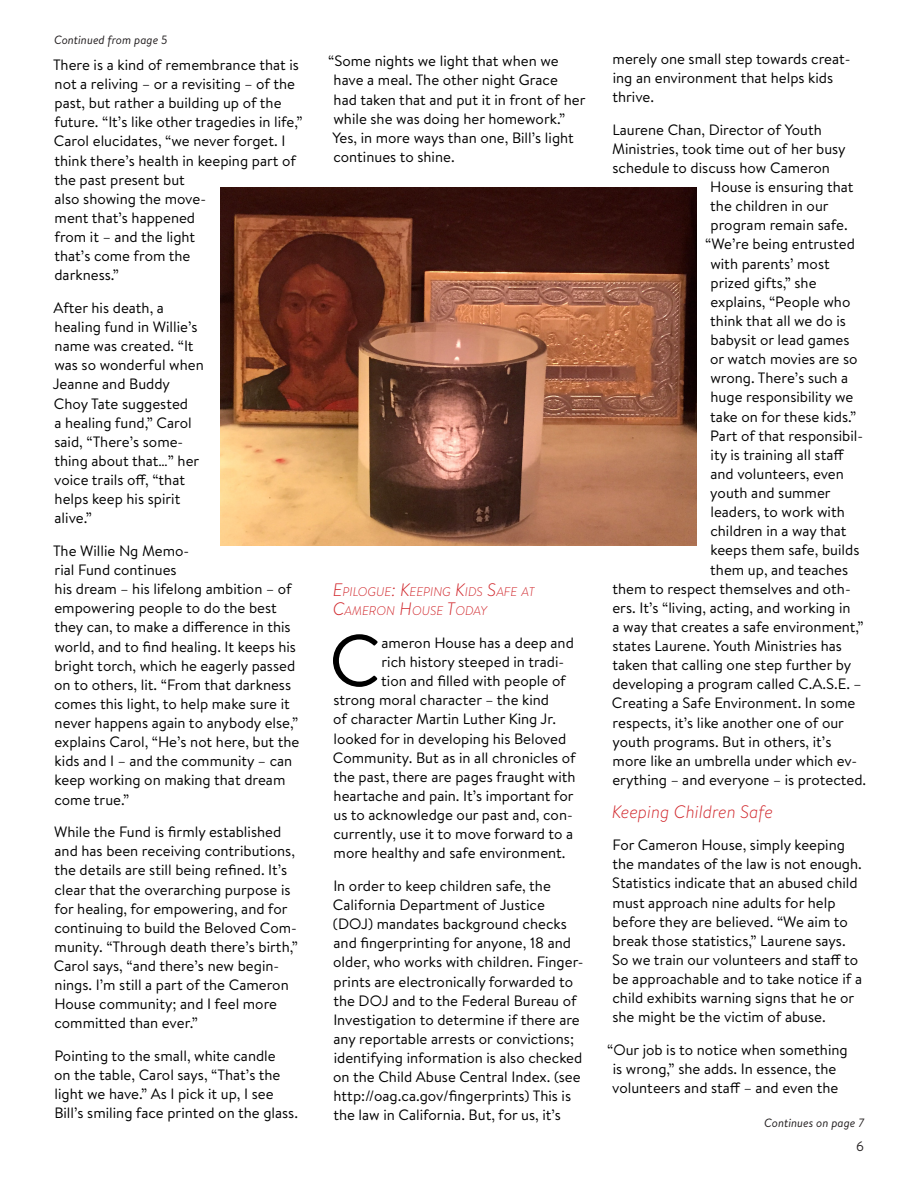
<style>
.page{position:relative;width:918px;height:1188px;background:#fff}
.page>*{position:absolute;margin:0;border:0;box-sizing:border-box;transform-origin:0 0}
.t1{font:73.2px "Brandon Text";color:#000}
.t2{font:italic 300 18px "Brandon Text";color:#d1282d}
.t3{font:15px/19.2px "Brandon Text";color:#000}
.t4{font:13.5px "Brandon Text";color:#231f20}
.t5{font:italic 300 12.6px/19.2px "Brandon Text";color:#d1282d}
.t6{font:italic 12px "Brandon Text";color:#231f20}
.s1{font-size:18px}
</style>
<div class="page">
<img style="left:220px;top:187px;width:476px;height:359px">
<p class="t6" style="left:54px;top:32px;width:115px">Continued from page 5</p>
<p class="t3" style="left:53px;top:55px;width:251px">There is a kind of remembrance that is not a reliving – or a revisiting – of the past, but rather a building up of the future. “It’s like other tragedies in life,”<br>Carol elucidates, “we never forget. I think there’s health in keeping part of the past present but<br>also showing the move-<br>ment that’s happened<br>from it – and the light<br>that’s come from the<br>darkness.”</p>
<p class="t3" style="left:53px;top:298px;width:152px">After his death, a healing fund in Willie’s name was created. “It was so wonderful when<br>Jeanne and Buddy<br>Choy Tate suggested<br>a healing fund,” Carol said, “There’s some&shy;thing about that…” her voice trails off, “that helps keep his spirit alive.”</p>
<p class="t3" style="left:53px;top:541px;width:248px">The Willie Ng Memo-<br>rial Fund continues<br>his dream – his lifelong ambition – of empowering people to do the best they can, to make a difference in this world, and to find healing. It keeps his bright torch, which he eagerly passed on to others, lit. “From that darkness comes this light, to help make sure it never happens again to anybody else,” explains Carol, “He’s not here, but the kids and I – and the community – can keep working on making that dream come true.”</p>
<p class="t3" style="left:54px;top:822px;width:245px">While the Fund is firmly established and has been receiving contributions, the details are still being refined. It’s clear that the overarching purpose is for healing, for empowering, and for continuing to build the Beloved Com&shy;munity. “Through death there’s birth,” Carol says, “and there’s new begin&shy;nings. I’m still a part of the Cameron House community; and I feel more committed than ever.”</p>
<p class="t3" style="left:54px;top:1046px;width:245px">Pointing to the small, white candle<br>on the table, Carol says, “That’s the light we have.” As I pick it up, I see Bill’s smiling face printed on the glass.</p>
<p class="t3" style="left:328px;top:51px;width:259px">“Some nights we light that when we have a meal. The other night Grace<br>had taken that and put it in front of her while she was doing her homework.”<br>Yes, in more ways than one, Bill’s light continues to shine.</p>
<p class="t5" style="left:333px;top:582px;width:203px"><span class="s1">E</span>PILOGUE<span class="s1">: K</span>EEPING <span class="s1">K</span>IDS <span class="s1">S</span>AFE AT<br><span class="s1">C</span>AMERON <span class="s1">H</span>OUSE <span class="s1">T</span>ODAY</p>
<h1 class="t1" style="left:329px;top:611px;width:53px">C</h1>
<p class="t3" style="left:381px;top:633px;width:194px">ameron House has a deep and</p>
<p class="t3" style="left:381px;top:652px;width:184px">rich history steeped in tradi-</p>
<p class="t3" style="left:381px;top:671px;width:186px">tion and filled with people of</p>
<p class="t3" style="left:333px;top:690px;width:217px">strong moral character – the kind</p>
<p class="t3" style="left:333px;top:709px;width:224px">of character Martin Luther King Jr.</p>
<p class="t3" style="left:334px;top:728px;width:234px">looked for in developing his Beloved</p>
<p class="t3" style="left:333px;top:747px;width:244px">Community. But as in all chronicles of</p>
<p class="t3" style="left:333px;top:766px;width:244px">the past, there are pages fraught with</p>
<p class="t3" style="left:334px;top:786px;width:241px">heartache and pain. It’s important for</p>
<p class="t3" style="left:334px;top:805px;width:241px">us to acknowledge our past and, con-</p>
<p class="t3" style="left:333px;top:824px;width:241px">currently, use it to move forward to a</p>
<p class="t3" style="left:334px;top:843px;width:233px">more healthy and safe environment.</p>
<p class="t3" style="left:333px;top:876px;width:252px">In order to keep children safe, the California Department of Justice (DOJ) mandates background checks and fingerprinting for anyone, 18 and older, who works with children. Finger&shy;prints are electronically forwarded to the DOJ and to the Federal Bureau of Investigation to determine if there are any reportable arrests or convictions; identifying information is also checked on the Child Abuse Central Index. (see http://oag.ca.gov/fingerprints) This is the law in California. But, for us, it’s</p>
<p class="t3" style="left:612px;top:48px;width:240px">merely one small step towards creat&shy;ing an environment that helps kids thrive.</p>
<p class="t3" style="left:612px;top:119px;width:211px">Laurene Chan, Director of Youth</p>
<p class="t3" style="left:612px;top:138px;width:235px">Ministries, took time out of her busy</p>
<p class="t3" style="left:612px;top:158px;width:219px">schedule to discuss how Cameron</p>
<p class="t3" style="left:710px;top:177px;width:145px">House is ensuring that</p>
<p class="t3" style="left:710px;top:196px;width:120px">the children in our</p>
<p class="t3" style="left:711px;top:215px;width:139px">program remain safe.</p>
<p class="t3" style="left:705px;top:234px;width:151px">“We’re being entrusted</p>
<p class="t3" style="left:710px;top:253px;width:121px">with parents’ most</p>
<p class="t3" style="left:711px;top:272px;width:108px">prized gifts,” she</p>
<p class="t3" style="left:710px;top:291px;width:142px">explains, “People who</p>
<p class="t3" style="left:710px;top:311px;width:137px">think that all we do is</p>
<p class="t3" style="left:711px;top:330px;width:140px">babysit or lead games</p>
<p class="t3" style="left:710px;top:349px;width:149px">or watch movies are so</p>
<p class="t3" style="left:710px;top:368px;width:139px">wrong. There’s such a</p>
<p class="t3" style="left:711px;top:387px;width:144px">huge responsibility we</p>
<p class="t3" style="left:710px;top:406px;width:147px">take on for these kids.”</p>
<p class="t3" style="left:710px;top:425px;width:154px">Part of that responsibil-</p>
<p class="t3" style="left:711px;top:444px;width:135px">ity is training all staff</p>
<p class="t3" style="left:710px;top:464px;width:135px">and volunteers, even</p>
<p class="t3" style="left:710px;top:483px;width:122px">youth and summer</p>
<p class="t3" style="left:710px;top:502px;width:136px">leaders, to work with</p>
<p class="t3" style="left:710px;top:521px;width:138px">children in a way that</p>
<p class="t3" style="left:711px;top:540px;width:150px">keeps them safe, builds</p>
<p class="t3" style="left:710px;top:559px;width:139px">them up, and teaches</p>
<p class="t3" style="left:612px;top:578px;width:240px">them to respect themselves and oth-</p>
<p class="t3" style="left:612px;top:597px;width:240px">ers. It’s “living, acting, and working in</p>
<p class="t3" style="left:613px;top:617px;width:253px">a way that creates a safe environment,”</p>
<p class="t3" style="left:612px;top:636px;width:231px">states Laurene. Youth Ministries has</p>
<p class="t3" style="left:612px;top:655px;width:240px">taken that calling one step further by</p>
<p class="t3" style="left:612px;top:674px;width:251px">developing a program called C.A.S.E. –</p>
<p class="t3" style="left:612px;top:693px;width:245px">Creating a Safe Environment. In some</p>
<p class="t3" style="left:613px;top:712px;width:233px">respects, it’s like another one of our</p>
<p class="t3" style="left:612px;top:731px;width:221px">youth programs. But in others, it’s</p>
<p class="t3" style="left:613px;top:750px;width:246px">more like an umbrella under which ev-</p>
<p class="t3" style="left:612px;top:770px;width:255px">erything – and everyone – is protected.</p>
<p class="t2" style="left:612px;top:799px;width:163px">Keeping Children Safe</p>
<p class="t3" style="left:612px;top:835px;width:251px">For Cameron House, simply keeping the mandates of the law is not enough.<br>Statistics indicate that an abused child must approach nine adults for help before they are believed. “We aim to break those statistics,” Laurene says.<br>So we train our volunteers and staff to be approachable and to take notice if a child exhibits warning signs that he or she might be the victim of abuse.</p>
<p class="t3" style="left:607px;top:1040px;width:242px;text-align:center">“Our job is to notice when something is wrong,” she adds. In essence, the volunteers and staff – and even the</p>
<p class="t6" style="left:764px;top:1114px;width:101px">Continues on page 7</p>
<p class="t4" style="left:856px;top:1137px;width:9px">6</p>
</div>
